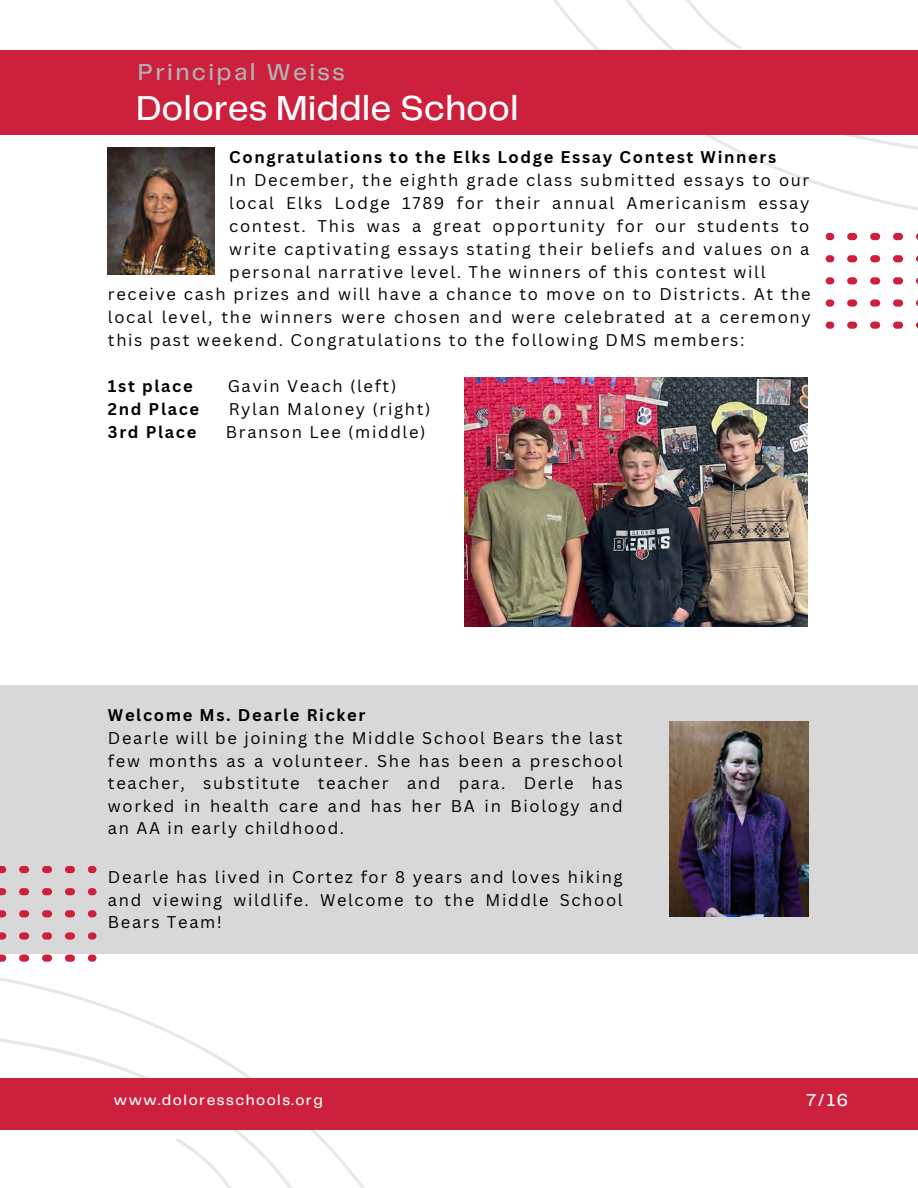
<style>
.page{position:relative;width:918px;height:1188px;background:#fff}
.page>*{position:absolute;margin:0;border:0;box-sizing:border-box;transform-origin:0 0}
.t1{font:500 35.85px "Telegraf";color:#fff}
.t2{font:500 24px "Telegraf";letter-spacing:.1em;color:#b2b2b2}
.t3{font:500 18px "Telegraf";letter-spacing:.1em;color:#fff}
.t4{font:16.5px/22.5px "Canva Sans";letter-spacing:.1em;color:#000;text-align:justify}
.t5{font:700 16.5px "Canva Sans";letter-spacing:.1em;color:#000}
.t6{font:500 15px "Telegraf";letter-spacing:.1em;color:#fff}
</style>
<div class="page">
<div style="left:0;top:685px;width:918px;height:268px;background:#d8d8d8"></div>
<svg style="left:0;top:866px;width:439px;height:322px"></svg>
<svg style="left:0;top:1036px;width:320px;height:152px"></svg>
<svg style="left:175px;top:1138px;width:66px;height:50px"></svg>
<img style="left:108px;top:147px;width:107px;height:127px">
<svg style="left:479px;top:0;width:439px;height:329px"></svg>
<svg style="left:598px;top:0;width:320px;height:152px"></svg>
<svg style="left:677px;top:0;width:66px;height:50px"></svg>
<svg style="left:0;top:866px;width:75px;height:7px"></svg>
<div style="left:88px;top:866px;width:8px;height:7px;background:#cd203d;border-radius:4px"></div>
<svg style="left:0;top:888px;width:75px;height:7px"></svg>
<div style="left:88px;top:888px;width:8px;height:7px;background:#cd203d;border-radius:4px"></div>
<svg style="left:0;top:910px;width:75px;height:7px"></svg>
<div style="left:88px;top:910px;width:8px;height:7px;background:#cd203d;border-radius:4px"></div>
<svg style="left:0;top:932px;width:75px;height:8px"></svg>
<div style="left:88px;top:932px;width:8px;height:8px;background:#cd203d;border-radius:4px"></div>
<svg style="left:0;top:955px;width:75px;height:7px"></svg>
<div style="left:88px;top:955px;width:8px;height:7px;background:#cd203d;border-radius:4px"></div>
<div style="left:826px;top:233px;width:8px;height:7px;background:#cd203d;border-radius:4px"></div>
<svg style="left:847px;top:233px;width:71px;height:7px"></svg>
<div style="left:826px;top:255px;width:8px;height:7px;background:#cd203d;border-radius:4px"></div>
<svg style="left:847px;top:255px;width:71px;height:7px"></svg>
<div style="left:826px;top:277px;width:8px;height:7px;background:#cd203d;border-radius:4px"></div>
<svg style="left:847px;top:277px;width:71px;height:7px"></svg>
<div style="left:826px;top:299px;width:8px;height:8px;background:#cd203d;border-radius:4px"></div>
<svg style="left:847px;top:299px;width:71px;height:8px"></svg>
<div style="left:826px;top:322px;width:8px;height:7px;background:#cd203d;border-radius:4px"></div>
<svg style="left:847px;top:322px;width:71px;height:7px"></svg>
<div style="left:0;top:1079px;width:918px;height:50px;background:#cd203d"></div>
<div style="left:0;top:51px;width:918px;height:84px;background:#cd203d"></div>
<img style="left:669px;top:721px;width:139px;height:196px">
<img style="left:465px;top:377px;width:342px;height:250px">
<h2 class="t2" style="left:138px;top:62px;width:208px">Principal Weiss</h2>
<h1 class="t1" style="left:136px;top:93px;width:384px">Dolores Middle School</h1>
<p class="t5" style="left:229px;top:146px;width:549px">Congratulations to the Elks Lodge Essay Contest Winners</p>
<p class="t4" style="left:229px;top:168px;width:582px;line-height:23px">In December, the eighth grade class submitted essays to our local Elks Lodge 1789 for their annual Americanism essay contest. This was a great opportunity for our students to write captivating essays stating their beliefs and values on a personal narrative level. The winners of this contest will</p>
<p class="t4" style="left:108px;top:282px;width:704px;line-height:23px">receive cash prizes and will have a chance to move on to Districts. At the local level, the winners were chosen and were celebrated at a ceremony this past weekend. Congratulations to the following DMS members:</p>
<p class="t5" style="left:108px;top:374px;width:86px">1st place</p>
<p class="t4" style="left:228px;top:374px;width:170px">Gavin Veach (left)</p>
<p class="t5" style="left:108px;top:397px;width:93px">2nd Place</p>
<p class="t4" style="left:229px;top:397px;width:203px">Rylan Maloney (right)</p>
<p class="t5" style="left:108px;top:420px;width:90px">3rd Place</p>
<p class="t4" style="left:226px;top:420px;width:201px">Branson Lee (middle)</p>
<p class="t5" style="left:108px;top:704px;width:259px">Welcome Ms. Dearle Ricker</p>
<p class="t4" style="left:108px;top:726px;width:516px">Dearle will be joining the Middle School Bears the last few months as a volunteer. She has been a preschool teacher, substitute teacher and para. Derle has worked in health care and has her BA in Biology and an AA in early childhood.</p>
<p class="t4" style="left:108px;top:865px;width:516px">Dearle has lived in Cortez for 8 years and loves hiking and viewing wildlife. Welcome to the Middle School Bears Team!</p>
<p class="t6" style="left:114px;top:1094px;width:210px">www.doloresschools.org</p>
<p class="t3" style="left:128px;top:1094px;width:171px">@reallygreatsite</p>
</div>
